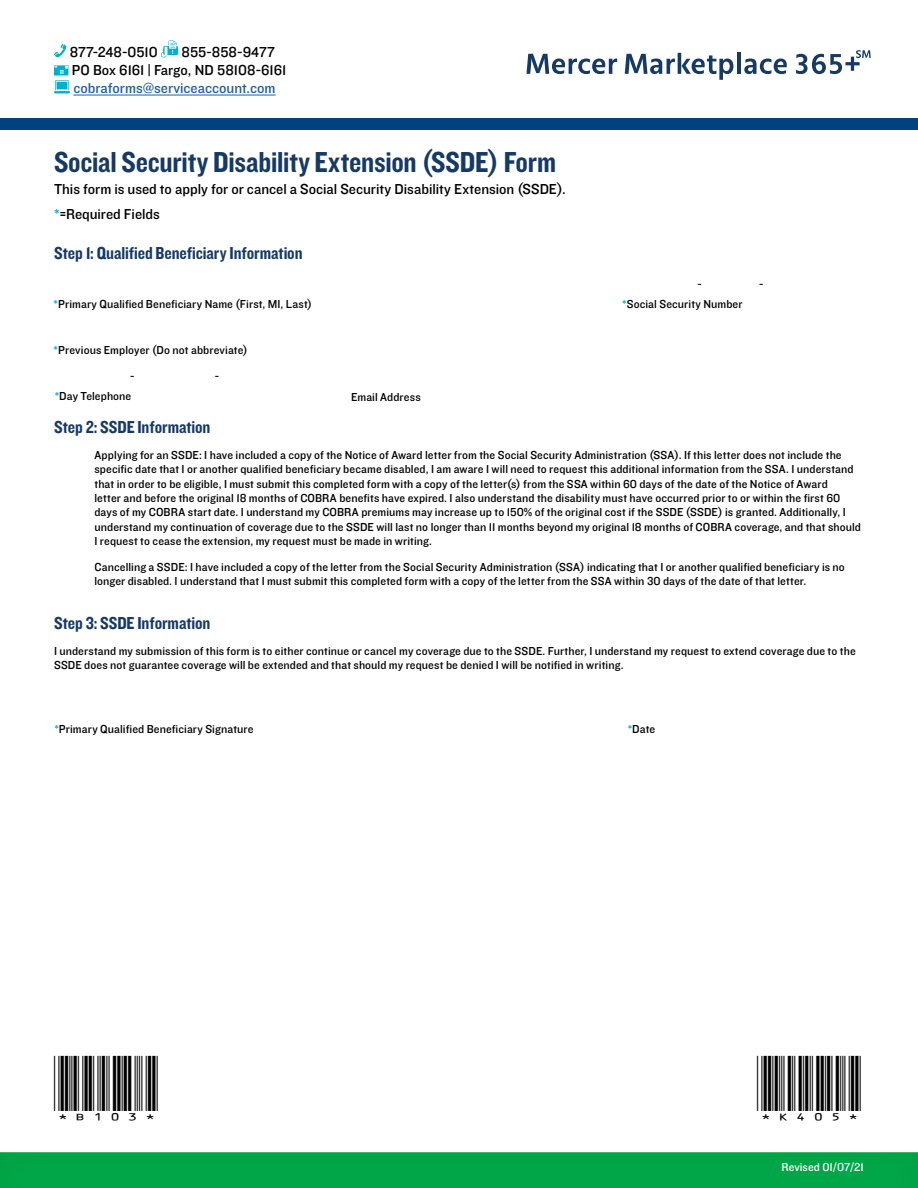
<style>
.page{position:relative;width:918px;height:1188px;background:#fff}
.page>*{position:absolute;margin:0;border:0;box-sizing:border-box;transform-origin:0 0}
.t1{font:30px "Knockout 50 Welterweight";letter-spacing:-.01em;color:#173a64}
.t2{font:18px "Knockout 50 Welterweight";letter-spacing:-.005em;color:#173a64}
.t3{font:18px "ID Automation HC39 M";color:#000}
.t4{font:15px/24.8px "Knockout 31 Junior Middlewt";color:#000}
.t5{font:15px "Knockout 31 Junior Middlewt";color:#215e9e}
.t6{font:12px/14.4px "Knockout 31 Junior Middlewt";letter-spacing:.01em;color:#000}
.t7{font:12px "Knockout 31 Junior Middlewt";color:#fff}
.s1{color:#00b0d3}
</style>
<div class="page">
<hr style="left:73px;top:95px;width:203px;height:1px;background:#215e9e">
<svg style="left:54px;top:43px;width:12px;height:14px"></svg>
<svg style="left:161px;top:40px;width:18px;height:17px"></svg>
<svg style="left:54px;top:65px;width:16px;height:28px"></svg>
<div style="left:0;top:118px;width:918px;height:12px;background:#004280"></div>
<svg style="left:527px;top:54px;width:90px;height:20px"></svg>
<svg style="left:625px;top:53px;width:108px;height:27px"></svg>
<hr style="left:737px;top:53px;width:4px;height:21px;background:#173a64">
<svg style="left:744px;top:59px;width:43px;height:15px"></svg>
<svg style="left:796px;top:50px;width:75px;height:24px"></svg>
<div style="left:0;top:1141px;width:918px;height:47px;background:#00ab4c;opacity:.3"></div>
<p class="t4" style="left:70px;top:39px;width:89px">877-248-0510</p>
<p class="t4" style="left:72px;top:43px;width:216px;line-height:18px;text-indent:110px">855-858-9477<br>PO Box 6161 | Fargo, ND 58108-6161</p>
<p class="t5" style="left:73px;top:78px;width:204px">cobraforms@serviceaccount.com</p>
<h1 class="t1" style="left:54px;top:143px;width:504px">Social Security Disability Extension (SSDE) Form</h1>
<p class="t4" style="left:54px;top:176px;width:513px">This form is used to apply for or cancel a Social Security Disability Extension (SSDE). <span class="s1">*</span>=Required Fields</p>
<h2 class="t2" style="left:54px;top:241px;width:250px">Step 1: Qualified Beneficiary Information</h2>
<p class="t6" style="left:54px;top:296px;width:260px"><span class="s1">*</span>Primary Qualified Beneficiary Name (First, MI, Last)</p>
<p class="t6" style="left:54px;top:342px;width:195px"><span class="s1">*</span>Previous Employer (Do not abbreviate)</p>
<p class="t6" style="left:55px;top:388px;width:78px"><span class="s1">*</span>Day Telephone</p>
<p class="t6" style="left:130px;top:368px;width:6px">-</p>
<p class="t6" style="left:215px;top:368px;width:6px">-</p>
<p class="t6" style="left:351px;top:389px;width:71px">Email Address</p>
<p class="t6" style="left:697px;top:276px;width:6px">-</p>
<p class="t6" style="left:759px;top:277px;width:6px">-</p>
<p class="t6" style="left:622px;top:296px;width:122px"><span class="s1">*</span>Social Security Number</p>
<h2 class="t2" style="left:54px;top:415px;width:158px">Step 2: SSDE Information</h2>
<p class="t6" style="left:94px;top:447px;width:768px">Applying for an SSDE: I have included a copy of the Notice of Award letter from the Social Security Administration (SSA). If this letter does not include the specific date that I or another qualified beneficiary became disabled, I am aware I will need to request this additional information from the SSA. I understand that in order to be eligible, I must submit this completed form with a copy of the letter(s) from the SSA within 60 days of the date of the Notice of Award<br>letter and before the original 18 months of COBRA benefits have expired. I also understand the disability must have occurred prior to or within the first 60 days of my COBRA start date. I understand my COBRA premiums may increase up to 150% of the original cost if the SSDE (SSDE) is granted. Additionally, I understand my continuation of coverage due to the SSDE will last no longer than 11 months beyond my original 18 months of COBRA coverage, and that should I request to cease the extension, my request must be made in writing.</p>
<p class="t6" style="left:94px;top:559px;width:752px">Cancelling a SSDE: I have included a copy of the letter from the Social Security Administration (SSA) indicating that I or another qualified beneficiary is no longer disabled. I understand that I must submit this completed form with a copy of the letter from the SSA within 30 days of the date of that letter.</p>
<h2 class="t2" style="left:54px;top:611px;width:158px">Step 3: SSDE Information</h2>
<p class="t6" style="left:54px;top:643px;width:803px">I understand my submission of this form is to either continue or cancel my coverage due to the SSDE. Further, I understand my request to extend coverage due to the<br>SSDE does not guarantee coverage will be extended and that should my request be denied I will be notified in writing.</p>
<p class="t6" style="left:54px;top:722px;width:201px"><span class="s1">*</span>Primary Qualified Beneficiary Signature</p>
<p class="t6" style="left:628px;top:722px;width:29px"><span class="s1">*</span>Date</p>
<h2 class="t3" style="left:54px;top:1094px;width:106px">*B103*</h2>
<h2 class="t3" style="left:757px;top:1094px;width:106px">*K405*</h2>
<p class="t7" style="left:782px;top:1158px;width:84px">Revised 01/07/21</p>
</div>
